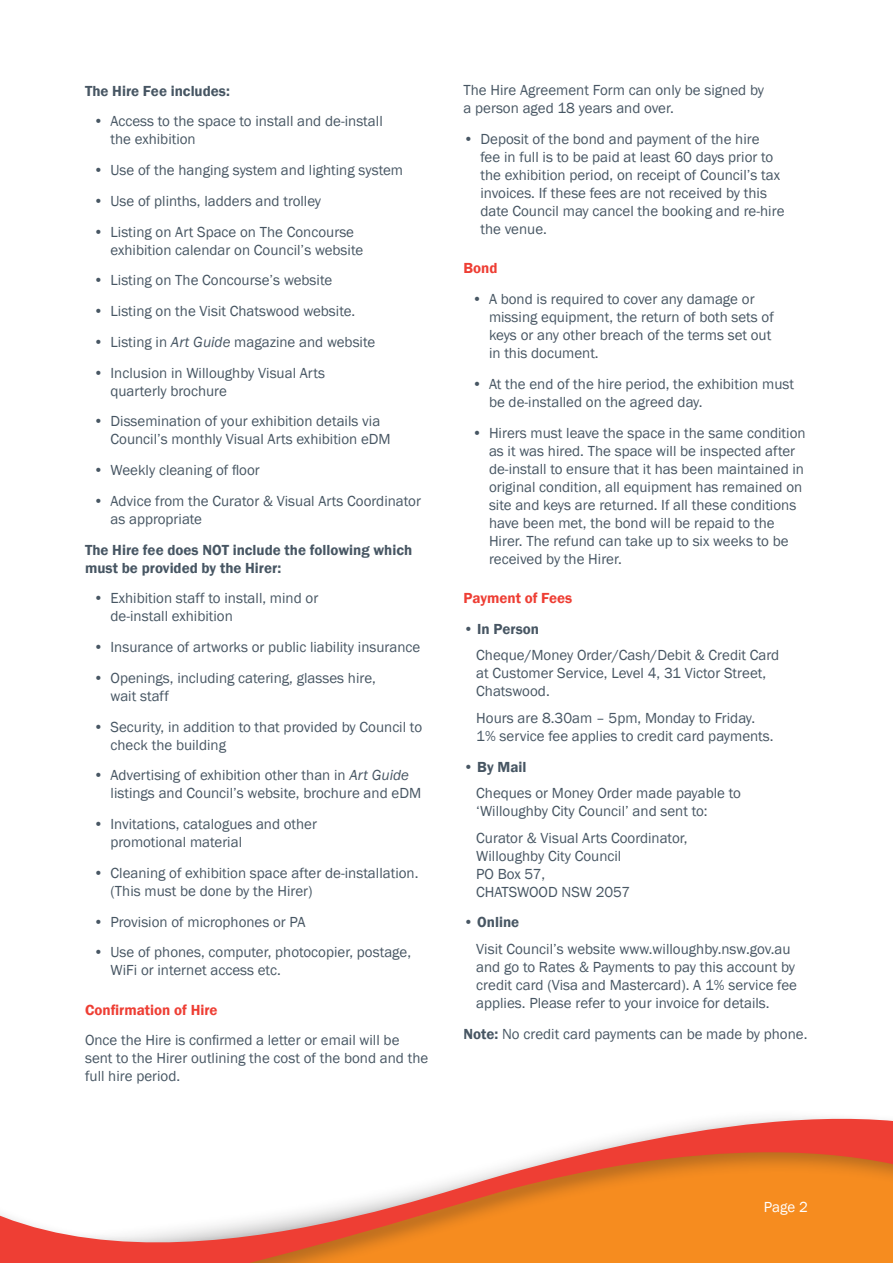
<style>
.page{position:relative;width:893px;height:1263px;background:#fff}
.page>*{position:absolute;margin:0;border:0;box-sizing:border-box;transform-origin:0 0}
.t1{font:15px/18px "Franklin Gothic";color:#475663}
.t2{font:600 15px/18px "Franklin Gothic";color:#475663}
.t3{font:600 15px "Franklin Gothic";color:#ee3e34}
.t4{font:15px "Franklin Gothic";color:#fff}
.s1{font-style:italic}
.s2{font-weight:600}
</style>
<div class="page">
<svg style="left:0;top:1117px;width:893px;height:146px"></svg>
<p class="t2" style="left:85px;top:82px;width:146px">The Hire Fee includes:</p>
<p class="t1" style="left:111px;top:113px;width:274px;text-indent:-17px">• Access to the space to install and de-install the exhibition</p>
<p class="t1" style="left:94px;top:161px;width:311px">• Use of the hanging system and lighting system</p>
<p class="t1" style="left:94px;top:192px;width:229px">• Use of plinths, ladders and trolley</p>
<p class="t1" style="left:111px;top:223px;width:254px;text-indent:-17px">• Listing on Art Space on The Concourse exhibition calendar on Council’s website</p>
<p class="t1" style="left:94px;top:272px;width:240px">• Listing on The Concourse’s website</p>
<p class="t1" style="left:94px;top:302px;width:263px">• Listing on the Visit Chatswood website.</p>
<p class="t1" style="left:94px;top:333px;width:283px">• Listing in <span class="s1">Art Guide</span> magazine and website</p>
<p class="t1" style="left:111px;top:364px;width:216px;text-indent:-17px">• Inclusion in Willoughby Visual Arts quarterly brochure</p>
<p class="t1" style="left:111px;top:413px;width:282px;text-indent:-17px">• Dissemination of your exhibition details via<br>Council’s monthly Visual Arts exhibition eDM</p>
<p class="t1" style="left:94px;top:461px;width:168px">• Weekly cleaning of floor</p>
<p class="t1" style="left:111px;top:492px;width:312px;text-indent:-17px">• Advice from the Curator &amp; Visual Arts Coordinator as appropriate</p>
<p class="t2" style="left:85px;top:541px;width:329px">The Hire fee does NOT include the following which must be provided by the Hirer:</p>
<p class="t1" style="left:111px;top:590px;width:209px;text-indent:-17px">• Exhibition staff to install, mind or de-install exhibition</p>
<p class="t1" style="left:94px;top:638px;width:328px">• Insurance of artworks or public liability insurance</p>
<p class="t1" style="left:111px;top:669px;width:267px;text-indent:-17px">• Openings, including catering, glasses hire, wait staff</p>
<p class="t1" style="left:111px;top:718px;width:313px;text-indent:-17px">• Security, in addition to that provided by Council to check the building</p>
<p class="t1" style="left:111px;top:767px;width:312px;text-indent:-17px">• Advertising of exhibition other than in <span class="s1">Art Guide </span>listings and Council’s website, brochure and eDM</p>
<p class="t1" style="left:111px;top:815px;width:208px;text-indent:-17px">• Invitations, catalogues and other promotional material</p>
<p class="t1" style="left:111px;top:864px;width:309px;text-indent:-17px">• Cleaning of exhibition space after de-installation. (This must be done by the Hirer)</p>
<p class="t1" style="left:94px;top:913px;width:213px">• Provision of microphones or PA</p>
<p class="t1" style="left:111px;top:944px;width:302px;text-indent:-17px">• Use of phones, computer, photocopier, postage,<br>WiFi or internet access etc.</p>
<p class="t3" style="left:85px;top:1000px;width:134px">Confirmation of Hire</p>
<p class="t1" style="left:85px;top:1032px;width:345px">Once the Hire is confirmed a letter or email will be sent to the Hirer outlining the cost of the bond and the full hire period.</p>
<p class="t1" style="left:463px;top:82px;width:302px">The Hire Agreement Form can only be signed by a person aged 18 years and over.</p>
<p class="t1" style="left:480px;top:130px;width:305px;text-indent:-17px">• Deposit of the bond and payment of the hire<br>fee in full is to be paid at least 60 days prior to the exhibition period, on receipt of Council’s tax invoices. If these fees are not received by this date Council may cancel the booking and re-hire the venue.</p>
<p class="t3" style="left:463px;top:259px;width:36px">Bond</p>
<p class="t1" style="left:489px;top:290px;width:286px;text-indent:-17px">• A bond is required to cover any damage or missing equipment, the return of both sets of keys or any other breach of the terms set out in this document.</p>
<p class="t1" style="left:489px;top:375px;width:307px;text-indent:-17px">• At the end of the hire period, the exhibition must be de-installed on the agreed day.</p>
<p class="t1" style="left:489px;top:424px;width:318px;text-indent:-17px">• Hirers must leave the space in the same condition as it was hired. The space will be inspected after de-install to ensure that it has been maintained in original condition, all equipment has remained on site and keys are returned. If all these conditions have been met, the bond will be repaid to the Hirer. The refund can take up to six weeks to be received by the Hirer.</p>
<p class="t3" style="left:463px;top:589px;width:110px">Payment of Fees</p>
<p class="t1" style="left:476px;top:616px;width:304px;line-height:26.5px;text-indent:-13px">• <span class="s2">In Person<br></span>Cheque/Money Order/Cash/Debit &amp; Credit Card</p>
<p class="t1" style="left:476px;top:665px;width:291px">at Customer Service, Level 4, 31 Victor Street,<br>Chatswood.</p>
<p class="t1" style="left:476px;top:709px;width:299px">Hours are 8.30am – 5pm, Monday to Friday.<br>1% service fee applies to credit card payments.</p>
<p class="t1" style="left:476px;top:753px;width:266px;line-height:26.5px;text-indent:-13px">• <span class="s2">By Mail<br></span>Cheques or Money Order made payable to</p>
<p class="t1" style="left:476px;top:798px;width:233px;line-height:26.5px">‘Willoughby City Council’ and sent to:<br>Curator &amp; Visual Arts Coordinator,</p>
<p class="t1" style="left:476px;top:847px;width:155px">Willoughby City Council<br>PO Box 57,<br>CHATSWOOD NSW 2057</p>
<p class="t1" style="left:476px;top:909px;width:316px;line-height:26.5px;text-indent:-13px">• <span class="s2">Online<br></span>Visit Council’s website www.willoughby.nsw.gov.au</p>
<p class="t1" style="left:476px;top:958px;width:322px">and go to Rates &amp; Payments to pay this account by credit card (Visa and Mastercard). A 1% service fee applies. Please refer to your invoice for details.</p>
<p class="t1" style="left:463px;top:1025px;width:345px"><span class="s2">Note:</span> No credit card payments can be made by phone.</p>
<p class="t4" style="left:764px;top:1197px;width:45px">Page 2</p>
</div>
